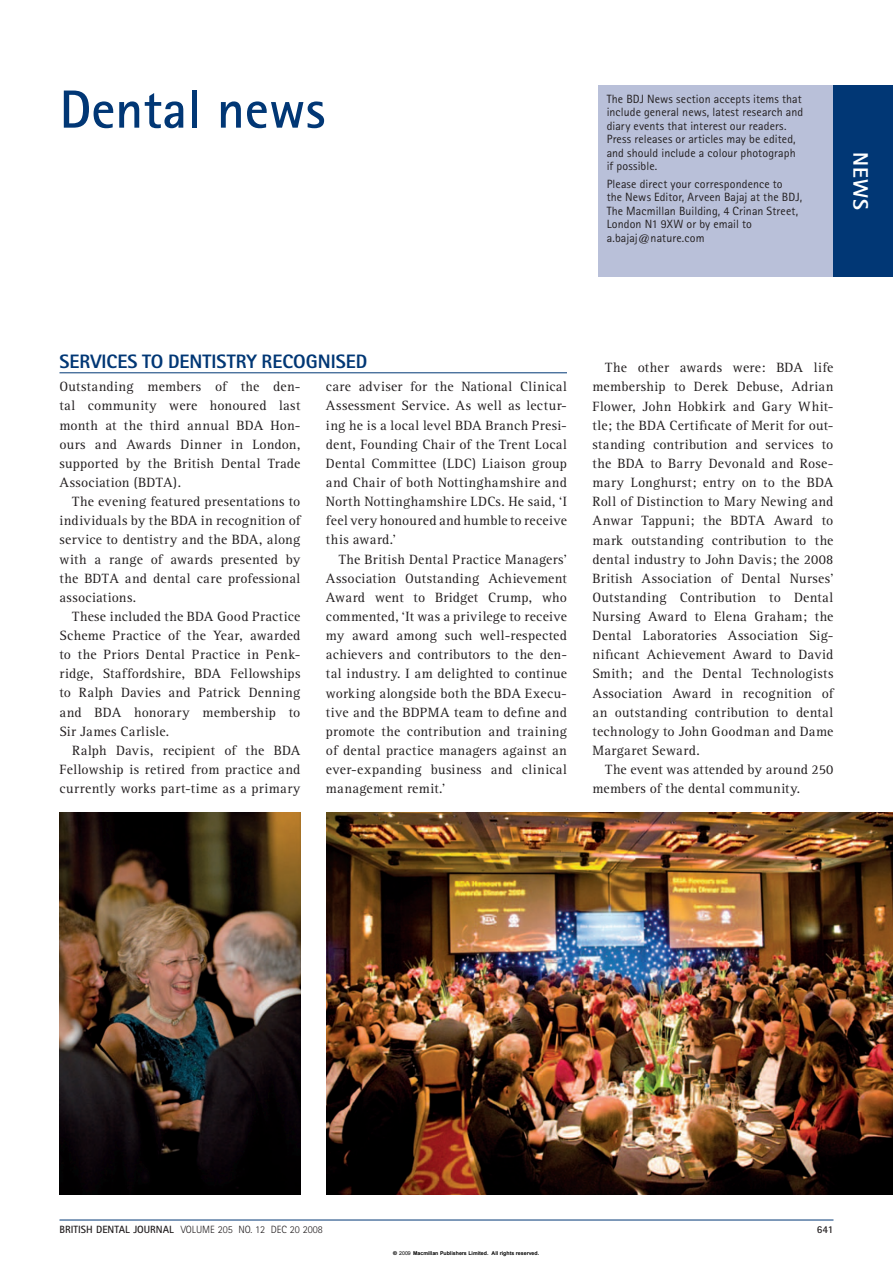
<style>
.page{position:relative;width:893px;height:1263px;background:#fff}
.page>*{position:absolute;margin:0;border:0;box-sizing:border-box;transform-origin:0 0}
.t1{font:700 53.85px "Rotis Sans Serif";color:#013775}
.t2{font:800 21px "Rotis Sans Serif";color:#fff}
.t3{font:800 19.5px "Rotis Sans Serif";color:#013775}
.t4{font:13.95px/19.2px "Rotis Serif";letter-spacing:.02em;color:#231f20;text-align:justify}
.t5{font:12px/13.5px "Rotis Sans Serif";letter-spacing:.01em;color:#231f20}
.t6{font:300 10.5px "Rotis Sans Serif";color:#231f20}
.t7{font:700 10.5px "Rotis Sans Serif";color:#231f20}
.t8{font:700 5.25px "Arial";color:#000}
.s1{font-weight:700}
.s2{font-family:"Helvetica"}
.s3{font-weight:400}
</style>
<div class="page">
<hr style="left:59px;top:372px;width:508px;height:1px;background:#013775">
<hr style="left:59px;top:1220px;width:774px;height:1px;background:#013775">
<div style="left:598px;top:85px;width:295px;height:191px;background:#b9c0d9"></div>
<div style="left:833px;top:85px;width:60px;height:191px;background:#013775"></div>
<img style="left:326px;top:812px;width:567px;height:383px">
<img style="left:59px;top:812px;width:241px;height:383px">
<h1 class="t1" style="left:59px;top:91px;width:267px">Dental news</h1>
<p class="t5" style="left:607px;top:93px;width:198px">The BDJ News section accepts items that include general news, latest research and diary events that interest our readers.<br>Press releases or articles may be edited, and should include a colour photograph if possible.</p>
<p class="t5" style="left:607px;top:178px;width:197px">Please direct your correspondence to<br>the News Editor, Arveen Bajaj at the BDJ, The Macmillan Building, 4 Crinan Street, London N1 9XW or by email to a.bajaj@nature.com</p>
<h2 class="t2" style="left:868px;top:152px;width:60px;rotate:90deg">NEWS</h2>
<h3 class="t3" style="left:59px;top:355px;width:309px">SERVICES TO DENTISTRY RECOGNISED</h3>
<p class="t4" style="left:59px;top:378px;width:242px">Outstanding members of the den&shy;tal community were honoured last month at the third annual BDA Hon&shy;ours and Awards Dinner in London, supported by the British Dental Trade Association (BDTA).</p>
<p class="t4" style="left:59px;top:493px;width:242px;text-indent:13px">The evening featured presentations to individuals by the BDA in recognition of service to dentistry and the BDA, along with a range of awards presented by the BDTA and dental care professional associations.</p>
<p class="t4" style="left:59px;top:608px;width:242px;text-indent:13px">These included the BDA Good Practice Scheme Practice of the Year, awarded to the Priors Dental Practice in Penk&shy;ridge, Staffordshire, BDA Fellowships to Ralph Davies and Patrick Denning and BDA honorary membership to Sir James Carlisle.</p>
<p class="t4" style="left:59px;top:742px;width:242px;text-indent:13px">Ralph Davis, recipient of the BDA Fellowship is retired from practice and currently works part-time as a primary</p>
<p class="t4" style="left:326px;top:378px;width:242px">care adviser for the National Clinical Assessment Service. As well as lectur&shy;ing he is a local level BDA Branch Presi&shy;dent, Founding Chair of the Trent Local Dental Committee (LDC) Liaison group and Chair of both Nottinghamshire and North Nottinghamshire LDCs. He said, ‘I feel very honoured and humble to receive this award.’</p>
<p class="t4" style="left:326px;top:551px;width:242px;text-indent:13px">The British Dental Practice Managers’ Association Outstanding Achievement Award went to Bridget Crump, who commented, ‘It was a privilege to receive my award among such well-respected achievers and contributors to the den&shy;tal industry. I am delighted to continue working alongside both the BDA Execu&shy;tive and the BDPMA team to define and promote the contribution and training of dental practice managers against an ever-expanding business and clinical management remit.’</p>
<p class="t4" style="left:592px;top:359px;width:242px;text-indent:13px">The other awards were: BDA life membership to Derek Debuse, Adrian Flower, John Hobkirk and Gary Whit&shy;tle; the BDA Certificate of Merit for out&shy;standing contribution and services to the BDA to Barry Devonald and Rose&shy;mary Longhurst; entry on to the BDA Roll of Distinction to Mary Newing and Anwar Tappuni; the BDTA Award to mark outstanding contribution to the dental industry to John Davis; the 2008<br>British Association of Dental Nurses’ Outstanding Contribution to Dental Nursing Award to Elena Graham; the Dental Laboratories Association Sig&shy;nificant Achievement Award to David Smith; and the Dental Technologists Association Award in recognition of an outstanding contribution to dental technology to John Goodman and Dame Margaret Seward.</p>
<p class="t4" style="left:592px;top:761px;width:242px;text-indent:13px">The event was attended by around 250 members of the dental community.</p>
<p class="t6" style="left:59px;top:1226px;width:265px"><span class="s1">BRITISH DENTAL JOURNAL</span> VOLUME 205 NO. 12 DEC 20 2008</p>
<p class="t7" style="left:817px;top:1226px;width:18px">641</p>
<p class="t8" style="left:393px;top:1250px;width:148px"><span class="s2">©</span> <span class="s3">2009</span> Macmillan Publishers Limited. All rights reserved.</p>
</div>
